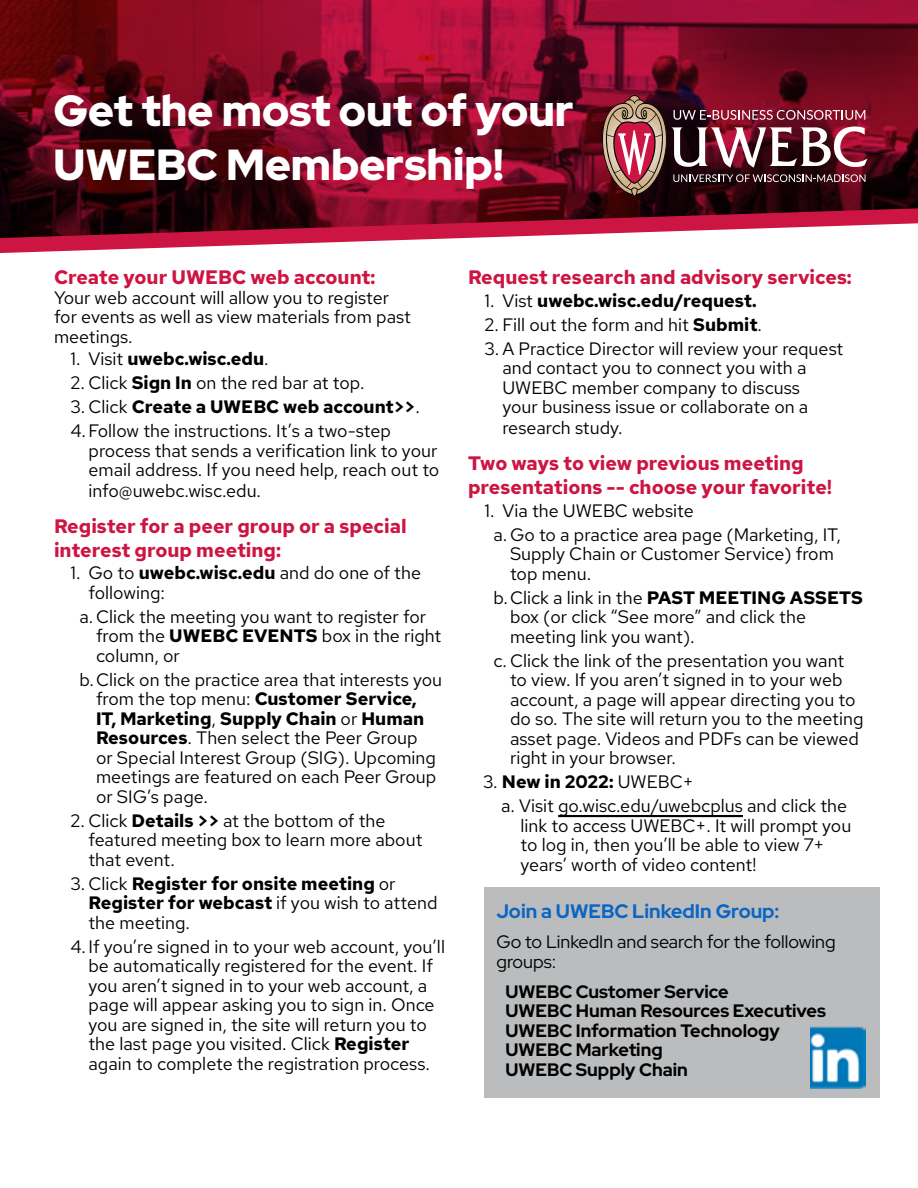
<style>
.page{position:relative;width:918px;height:1188px;background:#fff}
.page>*{position:absolute;margin:0;border:0;box-sizing:border-box;transform-origin:0 0}
.t1{font:900 43.5px/54px "Red Hat Display";color:#fff}
.t2{font:300 19.5px/24px "Red Hat Text";color:#cd1543}
.t3{font:700 19.5px "Red Hat Display";color:#0a66c2}
.t4{font:300 18px/19.5px "Red Hat Text";color:#000}
.t5{font:700 18px/19.5px "Red Hat Display";color:#000}
.t6{font:18px/19.5px "Red Hat Display";color:#000}
</style>
<div class="page">
<hr style="left:558px;top:815px;width:185px;height:2px;background:#000">
<svg style="left:0;top:0;width:918px;height:253px;background:#7b192f"></svg>
<img style="left:600px;top:95px;width:268px;height:102px">
<div style="left:484px;top:887px;width:396px;height:211px;background:#babcbe"></div>
<img style="left:810px;top:1027px;width:56px;height:62px">
<h1 class="t1" style="left:54px;top:83px;width:522px">Get the most out of your<br>UWEBC Membership!</h1>
<p class="t2" style="left:54px;top:265px;width:323px">Create your UWEBC web account:</p>
<p class="t4" style="left:54px;top:288px;width:358px">Your web account will allow you to register for events as well as view materials from past meetings.</p>
<p class="t4" style="left:71px;top:349px;width:200px">1. Visit uwebc.wisc.edu.</p>
<p class="t4" style="left:71px;top:373px;width:296px">2. Click Sign In on the red bar at top.</p>
<p class="t4" style="left:71px;top:395px;width:351px;line-height:24px">3. Click Create a UWEBC web account&gt;&gt;.<br>4.Follow the instructions. It’s a two-step</p>
<p class="t4" style="left:89px;top:440px;width:352px;text-align:justify">process that sends a verification link to your email address. If you need help, reach out to info@uwebc.wisc.edu.</p>
<p class="t2" style="left:54px;top:514px;width:354px">Register for a peer group or a special interest group meeting:</p>
<p class="t4" style="left:88px;top:563px;width:334px;text-indent:-18px">1. Go to uwebc.wisc.edu and do one of the following:</p>
<p class="t4" style="left:96px;top:606px;width:347px;text-indent:-17px">a.Click the meeting you want to register for from the UWEBC EVENTS box in the right column, or</p>
<p class="t4" style="left:96px;top:669px;width:348px;text-indent:-17px">b.Click on the practice area that interests you from the top menu: Customer Service,<br>IT, Marketing, Supply Chain or Human Resources. Then select the Peer Group<br>or Special Interest Group (SIG). Upcoming meetings are featured on each Peer Group or SIG’s page.</p>
<p class="t4" style="left:89px;top:810px;width:336px;text-indent:-18px">2. Click Details &gt;&gt; at the bottom of the featured meeting box to learn more about that event.</p>
<p class="t4" style="left:89px;top:873px;width:351px;text-indent:-18px">3. Click Register for onsite meeting or<br>Register for webcast if you wish to attend the meeting.</p>
<p class="t4" style="left:89px;top:936px;width:358px;text-indent:-18px">4. If you’re signed in to your web account, you’ll be automatically registered for the event. If you aren’t signed in to your web account, a page will appear asking you to sign in. Once you are signed in, the site will return you to the last page you visited. Click Register again to complete the registration process.</p>
<p class="t2" style="left:468px;top:265px;width:385px">Request research and advisory services:</p>
<p class="t4" style="left:484px;top:291px;width:274px">1. Vist uwebc.wisc.edu/request.</p>
<p class="t4" style="left:484px;top:315px;width:279px">2. Fill out the form and hit Submit.</p>
<p class="t4" style="left:502px;top:338px;width:342px;text-indent:-18px">3. A Practice Director will review your request and contact you to connect you with a UWEBC member company to discuss<br>your business issue or collaborate on a research study.</p>
<p class="t2" style="left:468px;top:451px;width:366px">Two ways to view previous meeting presentations -- choose your favorite!</p>
<p class="t4" style="left:494px;top:498px;width:349px;line-height:24px;text-indent:-9px">1. Via the UWEBC website<br>a.Go to a practice area page (Marketing, IT,</p>
<p class="t4" style="left:510px;top:544px;width:325px">Supply Chain or Customer Service) from top menu.</p>
<p class="t4" style="left:510px;top:588px;width:355px;text-indent:-17px">b.Click a link in the PAST MEETING ASSETS box (or click “See more” and click the meeting link you want).</p>
<p class="t4" style="left:510px;top:651px;width:355px;text-indent:-17px">c. Click the link of the presentation you want to view. If you aren’t signed in to your web account, a page will appear directing you to do so. The site will return you to the meeting asset page. Videos and PDFs can be viewed right in your browser.</p>
<p class="t4" style="left:501px;top:770px;width:348px;line-height:24px;text-indent:-18px">3. New in 2022: UWEBC+<br>a. Visit go.wisc.edu/uwebcplus and click the</p>
<p class="t4" style="left:520px;top:815px;width:332px">link to access UWEBC+. It will prompt you to log in, then you’ll be able to view 7+ years’ worth of video content!</p>
<p class="t3" style="left:496px;top:899px;width:284px">Join a UWEBC LinkedIn Group:</p>
<p class="t6" style="left:496px;top:932px;width:341px">Go to LinkedIn and search for the following groups:</p>
<p class="t5" style="left:506px;top:981px;width:322px">UWEBC Customer Service<br>UWEBC Human Resources Executives<br>UWEBC Information Technology<br>UWEBC Marketing<br>UWEBC Supply Chain</p>
</div>
